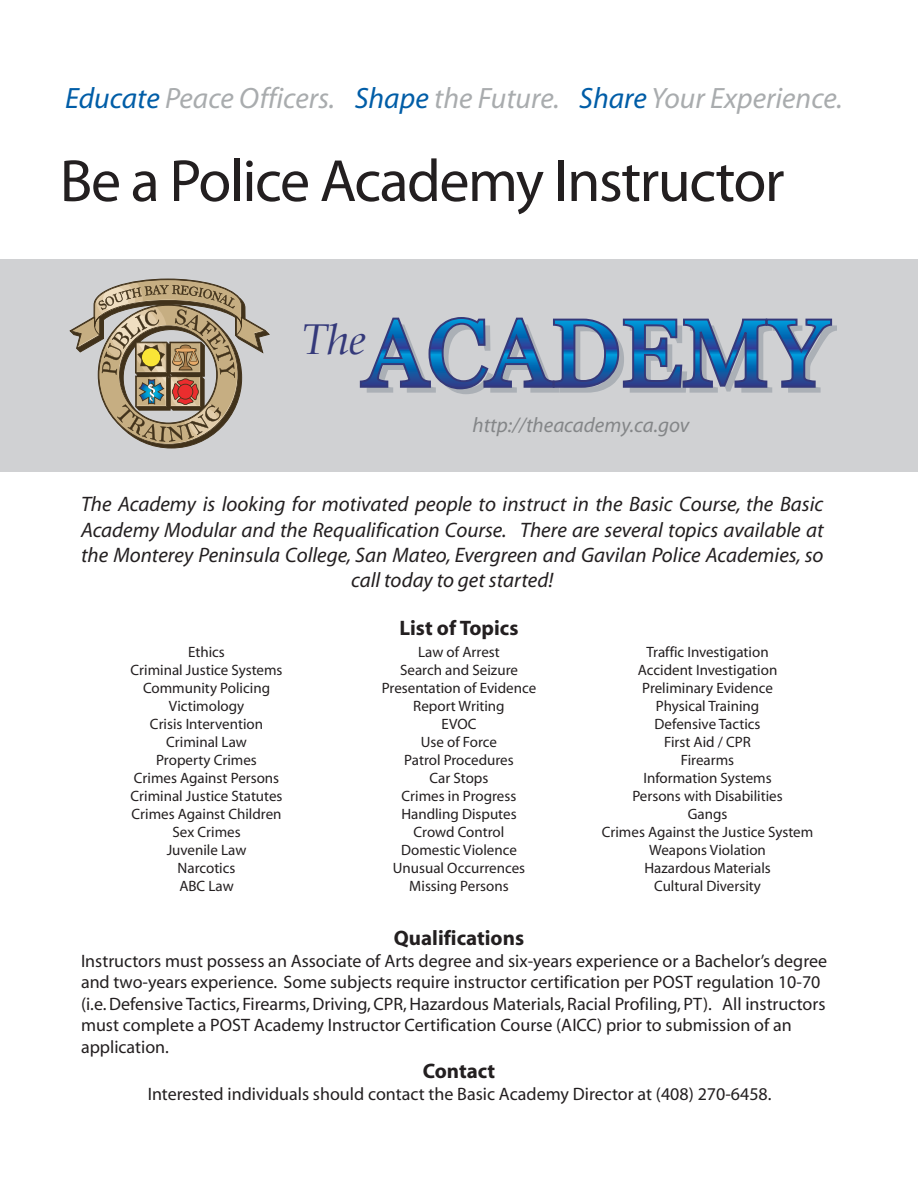
<style>
.page{position:relative;width:918px;height:1188px;background:#fff}
.page>*{position:absolute;margin:0;border:0;box-sizing:border-box;transform-origin:0 0}
.t1{font:900 60px "Myriad Pro";letter-spacing:-.025em;color:#231f20}
.t2{font:italic 43.2px "Book Antiqua";color:#34397a}
.t3{font:italic 29.55px "Myriad";color:#a9acae}
.t4{font:italic 21px/25.2px "Myriad";color:#231f20;text-align:center}
.t5{font:700 21px "Myriad";color:#231f20}
.t6{font:italic 21px "Myriad";color:#848688}
.t7{font:18px/21.6px "Myriad";color:#231f20}
.t8{font:15px/18px "Myriad";color:#231f20;text-align:center}
.s1{color:#005da7}
</style>
<div class="page">
<div style="left:0;top:260px;width:918px;height:212px;background:#d0d1d3"></div>
<svg style="left:69px;top:279px;width:201px;height:170px"></svg>
<svg style="left:359px;top:317px;width:478px;height:77px"></svg>
<h3 class="t3" style="left:65px;top:83px;width:779px"><span class="s1">Educate</span> Peace Officers. <span class="s1">Shape</span> the Future. <span class="s1">Share</span> Your Experience.</h3>
<h1 class="t1" style="left:60px;top:144px;width:726px">Be a Police Academy Instructor</h1>
<h2 class="t2" style="left:301px;top:309px;width:66px">The</h2>
<h3 class="t6" style="left:473px;top:415px;width:219px">http://theacademy.ca.gov</h3>
<p class="t4" style="left:81px;top:493px;width:744px">The Academy is looking for motivated people to instruct in the Basic Course, the Basic Academy Modular and the Requalification Course. There are several topics available at the Monterey Peninsula College, San Mateo, Evergreen and Gavilan Police Academies, so call today to get started!</p>
<h3 class="t5" style="left:399px;top:617px;width:121px">List of Topics</h3>
<p class="t8" style="left:131px;top:644px;width:154px">Ethics<br>Criminal Justice Systems<br>Community Policing<br>Victimology<br>Crisis Intervention<br>Criminal Law<br>Property Crimes<br>Crimes Against Persons<br>Criminal Justice Statutes<br>Crimes Against Children<br>Sex Crimes<br>Juvenile Law<br>Narcotics<br>ABC Law</p>
<p class="t8" style="left:382px;top:644px;width:156px">Law of Arrest<br>Search and Seizure<br>Presentation of Evidence<br>Report Writing<br>EVOC<br>Use of Force<br>Patrol Procedures<br>Car Stops<br>Crimes in Progress<br>Handling Disputes<br>Crowd Control<br>Domestic Violence<br>Unusual Occurrences<br>Missing Persons</p>
<p class="t8" style="left:602px;top:644px;width:213px">Traffic Investigation<br>Accident Investigation<br>Preliminary Evidence<br>Physical Training<br>Defensive Tactics<br>First Aid / CPR<br>Firearms<br>Information Systems<br>Persons with Disabilities<br>Gangs<br>Crimes Against the Justice System<br>Weapons Violation<br>Hazardous Materials<br>Cultural Diversity</p>
<h3 class="t5" style="left:394px;top:927px;width:132px">Qualifications</h3>
<p class="t7" style="left:81px;top:950px;width:748px">Instructors must possess an Associate of Arts degree and six-years experience or a Bachelor’s degree and two-years experience. Some subjects require instructor certification per POST regulation 10-70 (i.e. Defensive Tactics, Firearms, Driving, CPR, Hazardous Materials, Racial Profiling, PT). All instructors must complete a POST Academy Instructor Certification Course (AICC) prior to submission of an application.</p>
<h3 class="t5" style="left:423px;top:1060px;width:74px">Contact</h3>
<p class="t7" style="left:148px;top:1084px;width:625px">Interested individuals should contact the Basic Academy Director at (408) 270-6458.</p>
</div>
